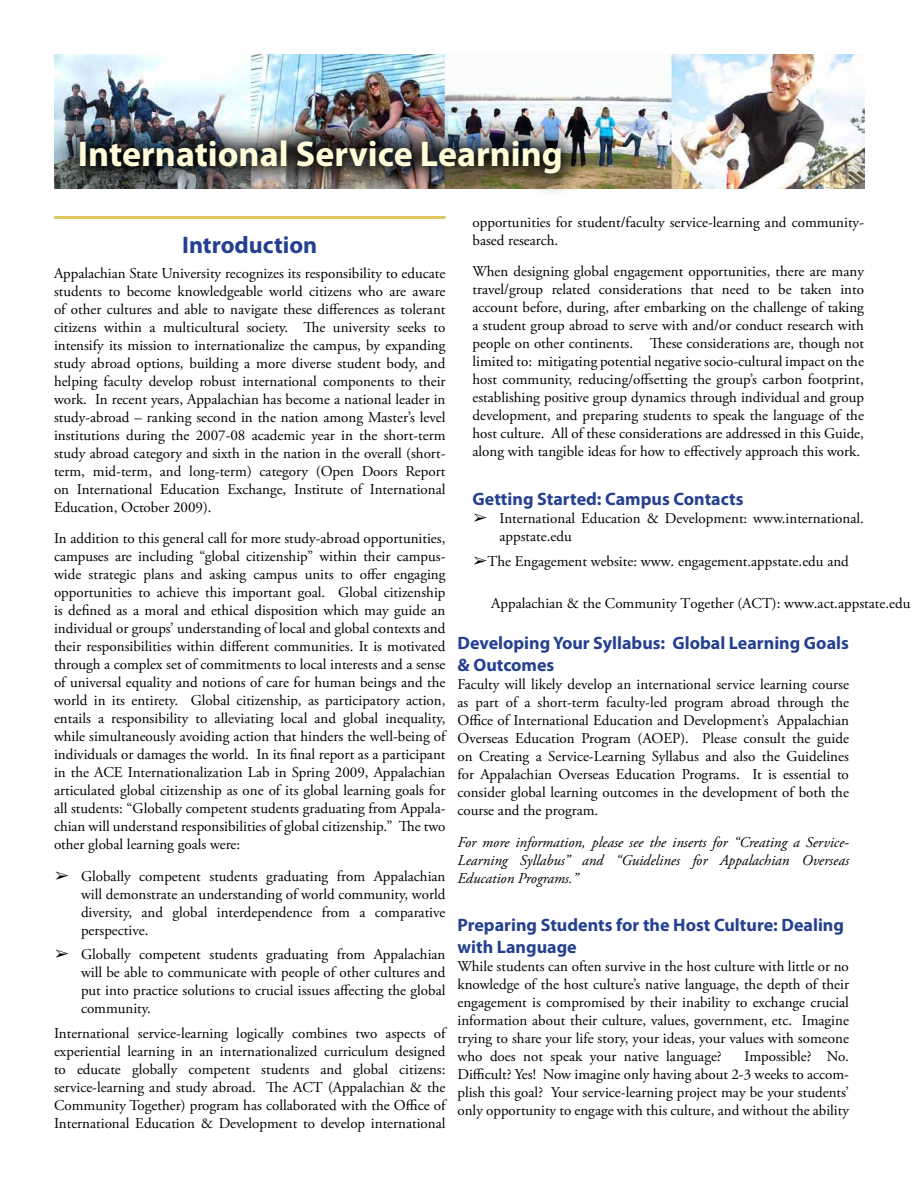
<style>
.page{position:relative;width:918px;height:1188px;background:#fff}
.page>*{position:absolute;margin:0;border:0;box-sizing:border-box;transform-origin:0 0}
.t1{font:700 36px "Myriad Pro";color:#fffcd9}
.t2{font:700 24px "Myriad Pro";color:#25408f}
.t3{font:700 18px/21.6px "Myriad Pro";color:#25408f}
.t4{font:15px/18px "Adobe Garamond Pro";color:#000;text-align:justify}
.t5{font:italic 15px/18px "Adobe Garamond Pro";color:#000;text-align:justify}
.s1{font-family:"MS Gothic"}
</style>
<div class="page">
<hr style="left:54px;top:216px;width:392px;height:3px;background:#dec561">
<img style="left:54px;top:54px;width:810px;height:135px">
<div style="left:53px;top:113px;width:531px;height:83px;background:#000;opacity:.9"></div>
<h1 class="t1" style="left:78px;top:131px;width:486px">International Service Learning</h1>
<h2 class="t2" style="left:182px;top:229px;width:137px">Introduction</h2>
<p class="t4" style="left:54px;top:264px;width:393px">Appalachian State University recognizes its responsibility to educate students to become knowledgeable world citizens who are aware of other cultures and able to navigate these differences as tolerant citizens within a multicultural society. The university seeks to intensify its mission to internationalize the campus, by expanding study abroad options, building a more diverse student body, and helping faculty develop robust international components to their work. In recent years, Appalachian has become a national leader in study-abroad – ranking second in the nation among Master’s level institutions during the 2007-08 academic year in the short-term study abroad category and sixth in the nation in the overall (short&shy;term, mid-term, and long-term) category (Open Doors Report on International Education Exchange, Institute of International Education, October 2009).</p>
<p class="t4" style="left:54px;top:530px;width:393px">In addition to this general call for more study-abroad opportunities, campuses are including “global citizenship” within their campus&shy;wide strategic plans and asking campus units to offer engaging opportunities to achieve this important goal. Global citizenship is defined as a moral and ethical disposition which may guide an individual or groups’ understanding of local and global contexts and their responsibilities within different communities. It is motivated through a complex set of commitments to local interests and a sense of universal equality and notions of care for human beings and the world in its entirety. Global citizenship, as participatory action, entails a responsibility to alleviating local and global inequality, while simultaneously avoiding action that hinders the well-being of individuals or damages the world. In its final report as a participant in the ACE Internationalization Lab in Spring 2009, Appalachian articulated global citizenship as one of its global learning goals for all students: “Globally competent students graduating from Appala&shy;chian will understand responsibilities of global citizenship.” The two other global learning goals were:</p>
<p class="t4" style="left:81px;top:867px;width:366px;text-indent:-27px"><span class="s1">➢</span> Globally competent students graduating from Appalachian will demonstrate an understanding of world community, world diversity, and global interdependence from a comparative perspective.</p>
<p class="t4" style="left:81px;top:946px;width:366px;text-indent:-27px"><span class="s1">➢</span> Globally competent students graduating from Appalachian will be able to communicate with people of other cultures and put into practice solutions to crucial issues affecting the global community.</p>
<p class="t4" style="left:54px;top:1025px;width:393px">International service-learning logically combines two aspects of experiential learning in an internationalized curriculum designed to educate globally competent students and global citizens: service-learning and study abroad. The ACT (Appalachian &amp; the Community Together) program has collaborated with the Office of International Education &amp; Development to develop international</p>
<p class="t4" style="left:472px;top:214px;width:393px">opportunities for student/faculty service-learning and community&shy;based research.</p>
<p class="t4" style="left:472px;top:263px;width:393px">When designing global engagement opportunities, there are many travel/group related considerations that need to be taken into account before, during, after embarking on the challenge of taking a student group abroad to serve with and/or conduct research with people on other continents. These considerations are, though not limited to: mitigating potential negative socio-cultural impact on the host community, reducing/offsetting the group’s carbon footprint, establishing positive group dynamics through individual and group development, and preparing students to speak the language of the host culture. All of these considerations are addressed in this Guide, along with tangible ideas for how to effectively approach this work.</p>
<p class="t3" style="left:472px;top:488px;width:273px">Getting Started: Campus Contacts</p>
<p class="t4" style="left:500px;top:510px;width:366px;text-indent:-27px"><span class="s1">➢</span> International Education &amp; Development: www.international. appstate.edu</p>
<p class="t4" style="left:472px;top:553px;width:378px"><span class="s1">➢</span>The Engagement website: www. engagement.appstate.edu and</p>
<p class="t4" style="left:491px;top:594px;width:421px">Appalachian &amp; the Community Together (ACT): www.act.appstate.edu</p>
<p class="t3" style="left:458px;top:632px;width:393px">Developing Your Syllabus: Global Learning Goals &amp; Outcomes</p>
<p class="t4" style="left:458px;top:676px;width:393px">Faculty will likely develop an international service learning course as part of a short-term faculty-led program abroad through the Office of International Education and Development’s Appalachian Overseas Education Program (AOEP). Please consult the guide on Creating a Service-Learning Syllabus and also the Guidelines for Appalachian Overseas Education Programs. It is essential to consider global learning outcomes in the development of both the course and the program.</p>
<p class="t5" style="left:458px;top:833px;width:393px">For more information, please see the inserts for “Creating a Service-Learning Syllabus” and “Guidelines for Appalachian Overseas Education Programs.”</p>
<p class="t3" style="left:458px;top:914px;width:388px">Preparing Students for the Host Culture: Dealing with Language</p>
<p class="t4" style="left:458px;top:958px;width:393px">While students can often survive in the host culture with little or no knowledge of the host culture’s native language, the depth of their engagement is compromised by their inability to exchange crucial information about their culture, values, government, etc. Imagine trying to share your life story, your ideas, your values with someone who does not speak your native language?</p>
<p class="t4" style="left:458px;top:1048px;width:393px;text-indent:287px">Impossible? No.<br>Difficult? Yes! Now imagine only having about 2-3 weeks to accom&shy;plish this goal? Your service-learning project may be your students’ only opportunity to engage with this culture, and without the ability</p>
</div>
